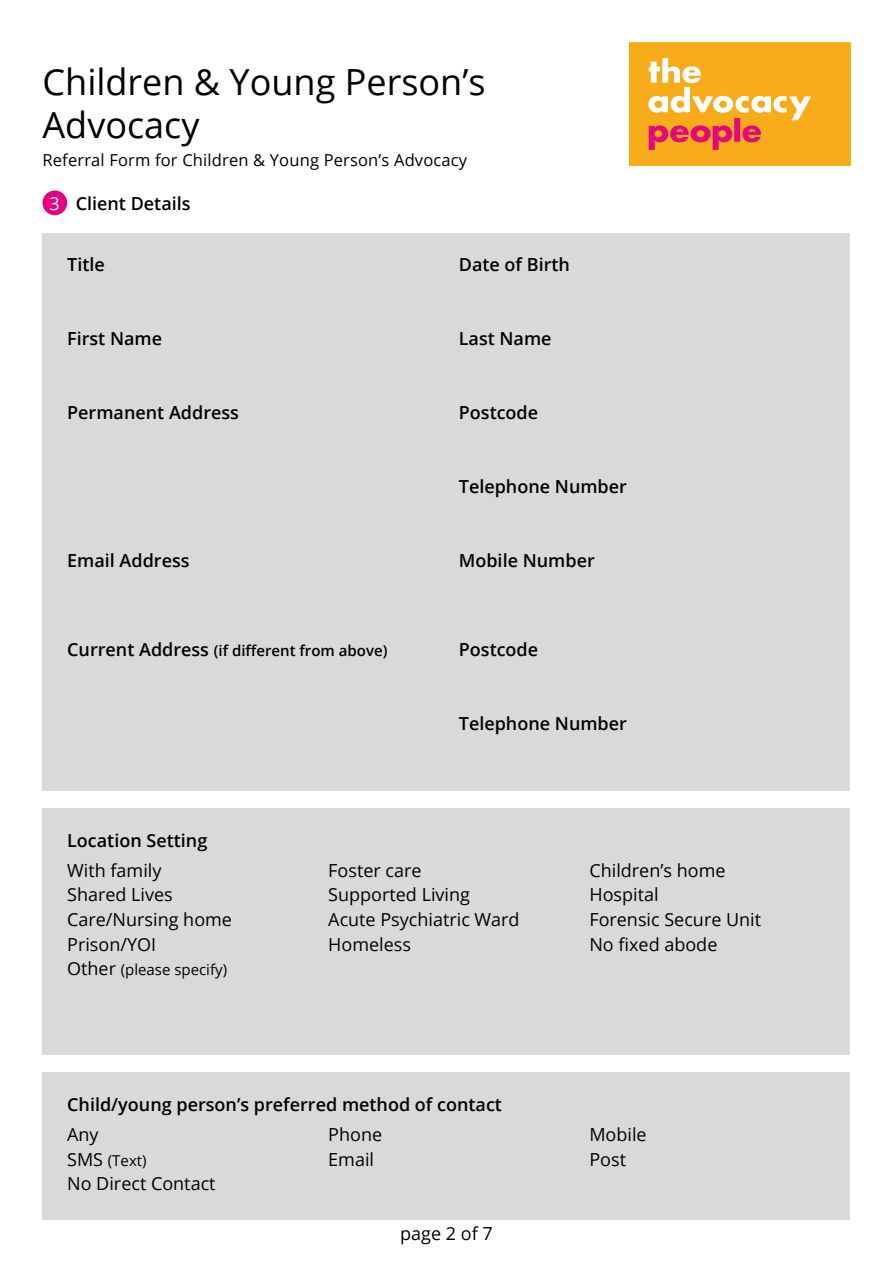
<style>
.page{position:relative;width:893px;height:1263px;background:#fff}
.page>*{position:absolute;margin:0;border:0;box-sizing:border-box;transform-origin:0 0}
.t1{font:36px/43.2px "Open Sans";color:#000}
.t2{font:18px/24.6px "Open Sans";color:#000}
.t3{font:600 18px "Open Sans";color:#000}
.t4{font:16.5px "Open Sans";letter-spacing:.01em;color:#000}
.t5{font:600 15px "Open Sans";color:#000}
.t6{font:15px "Open Sans";color:#000}
.s1{font-weight:400;color:#fff}
.s2{font-size:18px}
</style>
<div class="page">
<img style="left:629px;top:43px;width:221px;height:123px">
<div style="left:43px;top:190px;width:24px;height:25px;background:#e4007f;border-radius:50%"></div>
<div style="left:43px;top:233px;width:807px;height:557px;background:#d9d9d9"></div>
<div style="left:43px;top:1072px;width:807px;height:148px;background:#d9d9d9"></div>
<div style="left:43px;top:808px;width:807px;height:247px;background:#d9d9d9"></div>
<h1 class="t1" style="left:43px;top:59px;width:445px">Children &amp; Young Person’s<br>Advocacy</h1>
<p class="t4" style="left:43px;top:149px;width:426px">Referral Form for Children &amp; Young Person’s Advocacy</p>
<p class="t3" style="left:49px;top:191px;width:143px"><span class="s1">3</span> Client Details</p>
<p class="t3" style="left:67px;top:252px;width:39px">Title</p>
<p class="t3" style="left:459px;top:252px;width:113px">Date of Birth</p>
<p class="t3" style="left:67px;top:326px;width:96px">First Name</p>
<p class="t3" style="left:459px;top:326px;width:94px">Last Name</p>
<p class="t3" style="left:67px;top:400px;width:173px">Permanent Address</p>
<p class="t3" style="left:459px;top:400px;width:81px">Postcode</p>
<p class="t3" style="left:459px;top:474px;width:170px">Telephone Number</p>
<p class="t3" style="left:67px;top:548px;width:124px">Email Address</p>
<p class="t3" style="left:459px;top:548px;width:137px">Mobile Number</p>
<p class="t5" style="left:67px;top:640px;width:322px"><span class="s2">Current Address</span> (if different from above)</p>
<p class="t3" style="left:459px;top:637px;width:81px">Postcode</p>
<p class="t3" style="left:459px;top:711px;width:170px">Telephone Number</p>
<p class="t3" style="left:67px;top:828px;width:142px">Location Setting</p>
<p class="t2" style="left:67px;top:857px;width:96px">With family</p>
<p class="t2" style="left:328px;top:857px;width:95px">Foster care</p>
<p class="t2" style="left:589px;top:857px;width:138px">Children’s home</p>
<p class="t2" style="left:67px;top:882px;width:166px">Shared Lives<br>Care/Nursing home</p>
<p class="t2" style="left:67px;top:931px;width:90px">Prison/YOI</p>
<p class="t6" style="left:67px;top:959px;width:161px"><span class="s2">Other</span> (please specify)</p>
<p class="t2" style="left:328px;top:882px;width:143px">Supported Living</p>
<p class="t2" style="left:589px;top:882px;width:71px">Hospital</p>
<p class="t2" style="left:328px;top:907px;width:193px">Acute Psychiatric Ward</p>
<p class="t2" style="left:589px;top:907px;width:173px">Forensic Secure Unit</p>
<p class="t2" style="left:328px;top:931px;width:84px">Homeless</p>
<p class="t2" style="left:589px;top:931px;width:130px">No fixed abode</p>
<p class="t3" style="left:67px;top:1092px;width:436px">Child/young person’s preferred method of contact</p>
<p class="t2" style="left:67px;top:1122px;width:33px">Any</p>
<p class="t6" style="left:67px;top:1150px;width:81px"><span class="s2">SMS</span> (Text)</p>
<p class="t2" style="left:328px;top:1122px;width:55px">Phone<br>Email</p>
<p class="t2" style="left:589px;top:1122px;width:59px">Mobile<br>Post</p>
<p class="t2" style="left:67px;top:1171px;width:150px">No Direct Contact</p>
<p class="t2" style="left:400px;top:1220px;width:94px">page 2 of 7</p>
</div>
